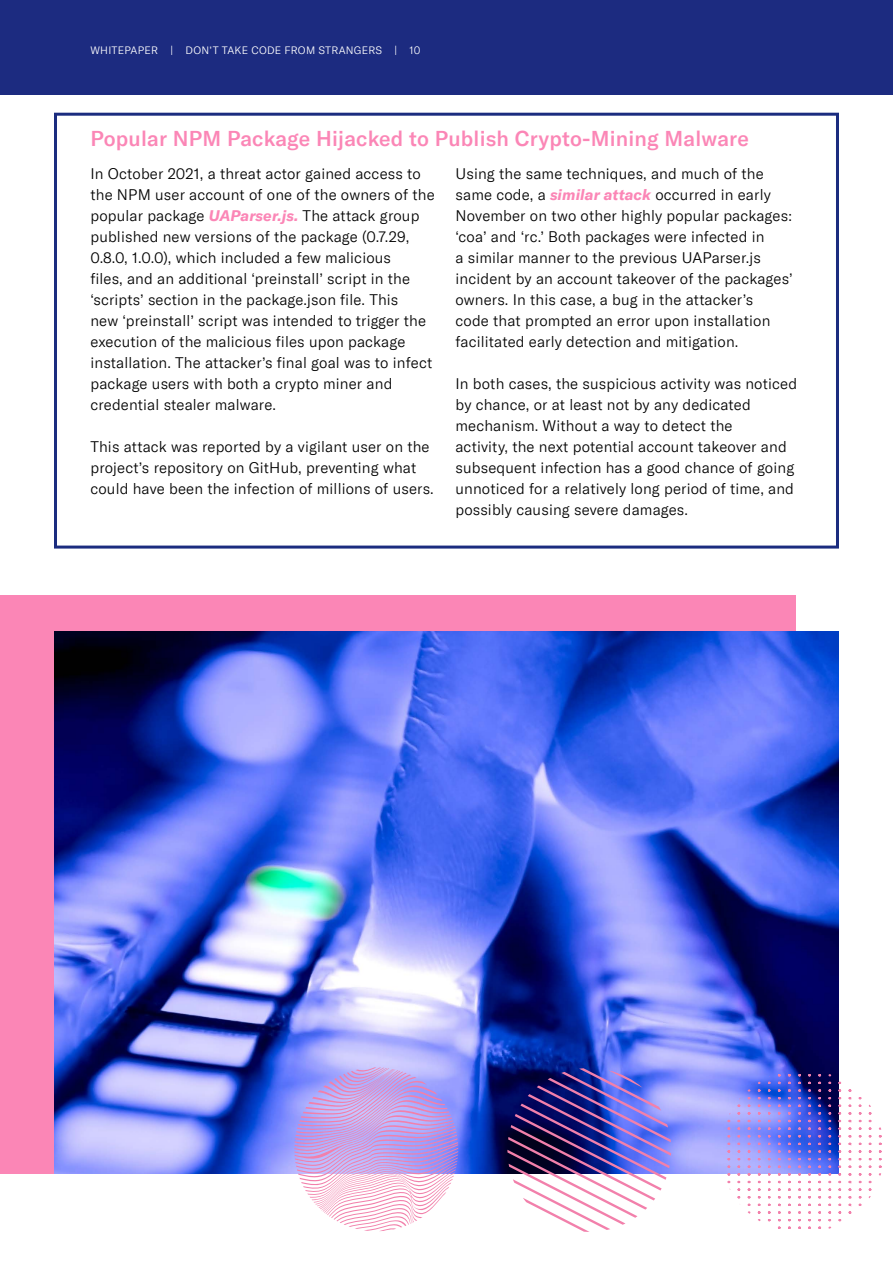
<style>
.page{position:relative;width:893px;height:1263px;background:#fff}
.page>*{position:absolute;margin:0;border:0;box-sizing:border-box;transform-origin:0 0}
.t1{font:500 21px "GT America LCG";letter-spacing:.01em;color:#fb86b6}
.t2{font:300 15px/21px "GT America LCG";letter-spacing:.01em;color:#000}
.t3{font:300 10.5px "GT America LCG";letter-spacing:.025em;color:#fff}
.s1{font-weight:700;font-style:italic;color:#fb86b6}
</style>
<div class="page">
<div style="left:0;top:0;width:893px;height:95px;background:#1c2b80"></div>
<div style="left:54px;top:113px;width:785px;height:436px;border:3px solid #1b2c7f"></div>
<div style="left:0;top:595px;width:795px;height:579px;background:#fb86b6"></div>
<img style="left:54px;top:631px;width:785px;height:543px">
<svg style="left:294px;top:1067px;width:588px;height:165px"></svg>
<p class="t3" style="left:90px;top:45px;width:331px">WHITEPAPER | DON’T TAKE CODE FROM STRANGERS | 10</p>
<h1 class="t1" style="left:90px;top:126px;width:660px">Popular NPM Package Hijacked to Publish Crypto-Mining Malware</h1>
<p class="t2" style="left:90px;top:164px;width:346px">In October 2021, a threat actor gained access to the NPM user account of one of the owners of the popular package <span class="s1">UAParser.js.</span> The attack group published new versions of the package (0.7.29, 0.8.0, 1.0.0), which included a few malicious<br>files, and an additional ‘preinstall’ script in the ‘scripts’ section in the package.json file. This<br>new ‘preinstall’ script was intended to trigger the execution of the malicious files upon package installation. The attacker’s final goal was to infect package users with both a crypto miner and credential stealer malware.</p>
<p class="t2" style="left:90px;top:437px;width:345px">This attack was reported by a vigilant user on the project’s repository on GitHub, preventing what could have been the infection of millions of users.</p>
<p class="t2" style="left:455px;top:164px;width:339px">Using the same techniques, and much of the same code, a <span class="s1">similar attack</span> occurred in early November on two other highly popular packages: ‘coa’ and ‘rc.’ Both packages were infected in<br>a similar manner to the previous UAParser.js incident by an account takeover of the packages’ owners. In this case, a bug in the attacker’s<br>code that prompted an error upon installation facilitated early detection and mitigation.</p>
<p class="t2" style="left:455px;top:374px;width:343px">In both cases, the suspicious activity was noticed by chance, or at least not by any dedicated mechanism. Without a way to detect the<br>activity, the next potential account takeover and subsequent infection has a good chance of going unnoticed for a relatively long period of time, and possibly causing severe damages.</p>
</div>
